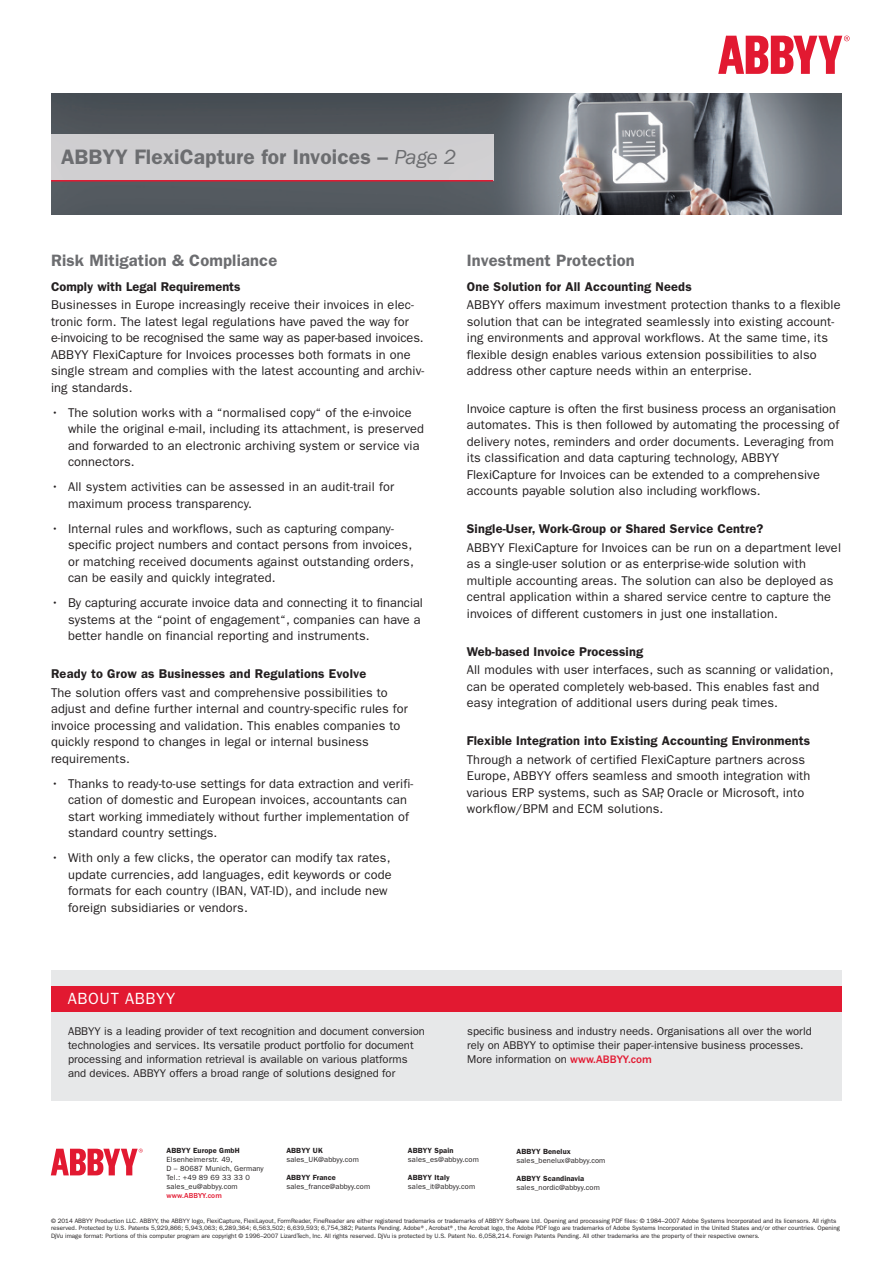
<style>
.page{position:relative;width:893px;height:1263px;background:#fff}
.page>*{position:absolute;margin:0;border:0;box-sizing:border-box;transform-origin:0 0}
.t1{font:600 21px "ITC Franklin Gothic Std";letter-spacing:.005em;color:#6c6d70}
.t2{font:600 16.5px "ITC Franklin Gothic Std";letter-spacing:.01em;color:#6c6d70}
.t3{font:16.2px "ITC Franklin Gothic Std";letter-spacing:.04em;color:#fff}
.t4{font:12.75px/16.5px "ITC Franklin Gothic Std";letter-spacing:.01em;color:#231f20}
.t5{font:600 12.75px "ITC Franklin Gothic Std";letter-spacing:.01em;color:#231f20}
.t6{font:11.25px/14.1px "ITC Franklin Gothic Std";color:#231f20}
.t7{font:7.5px/9px "ITC Franklin Gothic Std";letter-spacing:.015em;color:#231f20}
.t8{font:600 7.5px "ITC Franklin Gothic Std";letter-spacing:.015em;color:#231f20}
.t9{font:500 7.5px "ITC Franklin Gothic Std";letter-spacing:.015em;color:#e21931}
.t10{font:6.3px/7.5px "ITC Franklin Gothic Std";color:#231f20}
.s1{font-weight:400;font-style:italic}
.s2{font-weight:500;color:#e21931}
</style>
<div class="page">
<div style="left:51px;top:970px;width:791px;height:131px;background:#e7e8e9"></div>
<div style="left:51px;top:986px;width:791px;height:25px;background:#e21931"></div>
<img style="left:51px;top:94px;width:791px;height:121px">
<svg style="left:726px;top:35px;width:122px;height:1px"></svg>
<svg style="left:718px;top:36px;width:132px;height:38px"></svg>
<div style="left:51px;top:134px;width:442px;height:46px;background:#d0cfd1"></div>
<hr style="left:51px;top:180px;width:442px;height:1px;background:#e21931">
<svg style="left:51px;top:1149px;width:92px;height:26px"></svg>
<h1 class="t1" style="left:61px;top:149px;width:397px">ABBYY FlexiCapture for Invoices – <span class="s1">Page 2</span></h1>
<p class="t2" style="left:51px;top:254px;width:228px">Risk Mitigation &amp; Compliance</p>
<p class="t5" style="left:51px;top:282px;width:191px">Comply with Legal Requirements</p>
<p class="t4" style="left:51px;top:298px;width:375px">Businesses in Europe increasingly receive their invoices in elec&shy;tronic form. the latest legal regulations have paved the way for e-invoicing to be recognised the same way as paper-based invoices.<br>ABBYY FlexiCapture for invoices processes both formats in one single stream and complies with the latest accounting and archiv&shy;ing standards.</p>
<p class="t4" style="left:68px;top:405px;width:358px;text-indent:-17px">• the solution works with a “normalised copy“ of the e-invoice while the original e-mail, including its attachment, is preserved and forwarded to an electronic archiving system or service via connectors.</p>
<p class="t4" style="left:68px;top:480px;width:328px;text-indent:-17px">• All system activities can be assessed in an audit-trail for maximum process transparency.</p>
<p class="t4" style="left:68px;top:521px;width:347px;text-indent:-17px">• internal rules and workflows, such as capturing company&shy;specific project numbers and contact persons from invoices, or matching received documents against outstanding orders, can be easily and quickly integrated.</p>
<p class="t4" style="left:68px;top:596px;width:356px;text-indent:-17px">• By capturing accurate invoice data and connecting it to financial systems at the “point of engagement“, companies can have a better handle on financial reporting and instruments.</p>
<p class="t5" style="left:51px;top:669px;width:317px">Ready to Grow as Businesses and Regulations Evolve</p>
<p class="t4" style="left:51px;top:685px;width:358px">the solution offers vast and comprehensive possibilities to adjust and define further internal and country-specific rules for invoice processing and validation. this enables companies to quickly respond to changes in legal or internal business requirements.</p>
<p class="t4" style="left:68px;top:776px;width:347px;text-indent:-17px">• thanks to ready-to-use settings for data extraction and verifi&shy;cation of domestic and European invoices, accountants can start working immediately without further implementation of standard country settings.</p>
<p class="t4" style="left:68px;top:850px;width:325px;text-indent:-17px">• With only a few clicks, the operator can modify tax rates, update currencies, add languages, edit keywords or code formats for each country (iBAN, VAt-iD), and include new foreign subsidiaries or vendors.</p>
<p class="t3" style="left:68px;top:993px;width:109px">ABOUt ABBYY</p>
<p class="t6" style="left:68px;top:1025px;width:358px">ABBYY is a leading provider of text recognition and document conversion technologies and services. its versatile product portfolio for document processing and information retrieval is available on various platforms and devices. ABBYY offers a broad range of solutions designed for</p>
<p class="t2" style="left:467px;top:254px;width:169px">Investment Protection</p>
<p class="t5" style="left:467px;top:282px;width:226px">One Solution for All Accounting Needs</p>
<p class="t4" style="left:467px;top:298px;width:375px">ABBYY offers maximum investment protection thanks to a flexible solution that can be integrated seamlessly into existing account&shy;ing environments and approval workflows. At the same time, its flexible design enables various extension possibilities to also address other capture needs within an enterprise.</p>
<p class="t4" style="left:467px;top:401px;width:374px">invoice capture is often the first business process an organisation automates. this is then followed by automating the processing of delivery notes, reminders and order documents. Leveraging from its classification and data capturing technology, ABBYY FlexiCapture for invoices can be extended to a comprehensive accounts payable solution also including workflows.</p>
<p class="t5" style="left:467px;top:524px;width:298px">Single-User, Work-Group or Shared Service Centre?</p>
<p class="t4" style="left:467px;top:540px;width:376px">ABBYY FlexiCapture for invoices can be run on a department level as a single-user solution or as enterprise-wide solution with multiple accounting areas. the solution can also be deployed as central application within a shared service centre to capture the invoices of different customers in just one installation.</p>
<p class="t5" style="left:467px;top:647px;width:178px">Web-based Invoice Processing</p>
<p class="t4" style="left:467px;top:663px;width:368px">All modules with user interfaces, such as scanning or validation, can be operated completely web-based. this enables fast and easy integration of additional users during peak times.</p>
<p class="t5" style="left:467px;top:736px;width:345px">Flexible Integration into Existing Accounting Environments</p>
<p class="t4" style="left:467px;top:752px;width:345px">through a network of certified FlexiCapture partners across Europe, ABBYY offers seamless and smooth integration with various ERP systems, such as SAP, Oracle or Microsoft, into workflow/BPM and ECM solutions.</p>
<p class="t6" style="left:467px;top:1025px;width:346px">specific business and industry needs. Organisations all over the world rely on ABBYY to optimise their paper-intensive business processes.<br>More information on <span class="s2">www.ABBYY.com</span></p>
<p class="t8" style="left:166px;top:1148px;width:75px">ABBYY Europe GmbH</p>
<p class="t7" style="left:166px;top:1156px;width:99px">Elsenheimerstr. 49,<br>D – 80687 Munich, germany tel.: +49 89 69 33 33 0 sales_eu@abbyy.com</p>
<p class="t9" style="left:166px;top:1193px;width:57px">www.ABBYY.com</p>
<p class="t8" style="left:286px;top:1148px;width:38px">ABBYY UK</p>
<p class="t7" style="left:286px;top:1156px;width:74px">sales_UK@abbyy.com</p>
<p class="t8" style="left:286px;top:1175px;width:51px">ABBYY France</p>
<p class="t7" style="left:286px;top:1183px;width:85px">sales_france@abbyy.com</p>
<p class="t8" style="left:408px;top:1147px;width:47px">ABBYY Spain</p>
<p class="t7" style="left:408px;top:1155px;width:73px">sales_es@abbyy.com</p>
<p class="t8" style="left:408px;top:1174px;width:43px">ABBYY Italy</p>
<p class="t7" style="left:408px;top:1182px;width:69px">sales_it@abbyy.com</p>
<p class="t8" style="left:516px;top:1148px;width:56px">ABBYY Benelux</p>
<p class="t7" style="left:516px;top:1156px;width:90px">sales_benelux@abbyy.com</p>
<p class="t8" style="left:516px;top:1175px;width:69px">ABBYY Scandinavia</p>
<p class="t7" style="left:516px;top:1183px;width:85px">sales_nordic@abbyy.com</p>
<p class="t10" style="left:51px;top:1217px;width:790px">© 2014 ABBYY Production LLC. ABBYY, the ABBYY logo, FlexiCapture, FlexiLayout, FormReader, FineReader are either registered trademarks or trademarks of ABBYY Software Ltd. Opening and processing PDF files: © 1984–2007 Adobe Systems incorporated and its licensors. All rights reserved. Protected by U.S. Patents 5,929,866; 5,943,063; 6,289,364; 6,563,502; 6,639,593; 6,754,382; Patents Pending. Adobe®, Acrobat®, the Acrobat logo, the Adobe PDF logo are trademarks of Adobe Systems incorporated in the United States and/or other countries. Opening<br>DjVu image format: Portions of this computer program are copyright © 1996–2007 Lizardtech, inc. All rights reserved. DjVu is protected by U.S. Patent No. 6,058,214. Foreign Patents Pending. All other trademarks are the property of their respective owners.</p>
</div>
